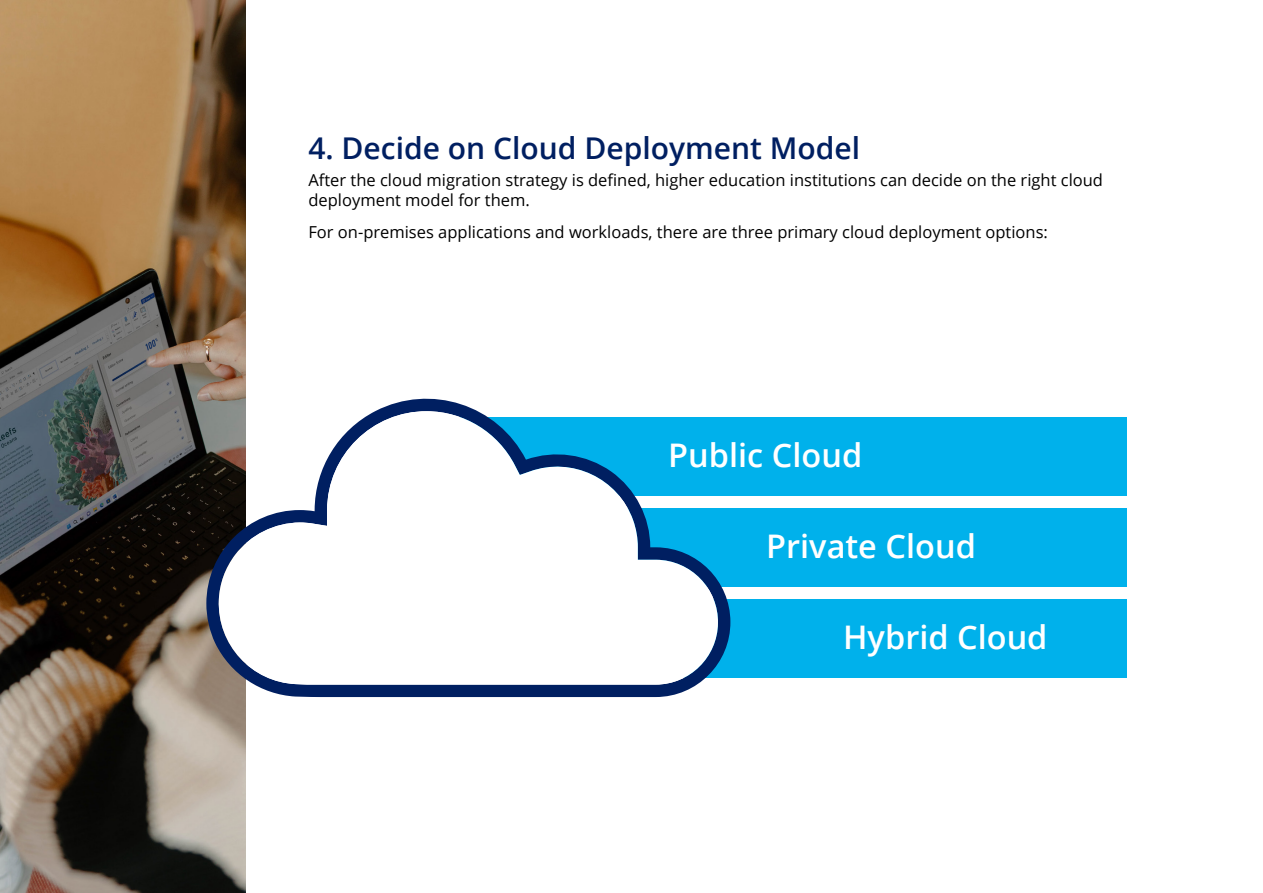
<style>
.page{position:relative;width:1263px;height:893px;background:#fff}
.page>*{position:absolute;margin:0;border:0;box-sizing:border-box;transform-origin:0 0}
.t1{font:600 32.55px "Open Sans";color:#fff}
.t2{font:600 30px "Open Sans";color:#001f61}
.t3{font:16.5px/19.8px "Open Sans";color:#000}
</style>
<div class="page">
<div style="left:428px;top:418px;width:699px;height:78px;background:#00b1eb"></div>
<div style="left:428px;top:509px;width:699px;height:78px;background:#00b1eb"></div>
<div style="left:428px;top:600px;width:699px;height:78px;background:#00b1eb"></div>
<img style="left:0;top:0;width:246px;height:893px">
<svg style="left:206px;top:383px;width:524px;height:314px"></svg>
<svg style="left:217px;top:411px;width:501px;height:274px"></svg>
<h2 class="t2" style="left:308px;top:128px;width:553px">4. Decide on Cloud Deployment Model</h2>
<p class="t3" style="left:308px;top:170px;width:796px">After the cloud migration strategy is defined, higher education institutions can decide on the right cloud deployment model for them.</p>
<p class="t3" style="left:308px;top:222px;width:741px">For on-premises applications and workloads, there are three primary cloud deployment options:</p>
<h1 class="t1" style="left:668px;top:433px;width:196px">Public Cloud</h1>
<h1 class="t1" style="left:766px;top:524px;width:211px">Private Cloud</h1>
<h1 class="t1" style="left:843px;top:615px;width:206px">Hybrid Cloud</h1>
</div>
